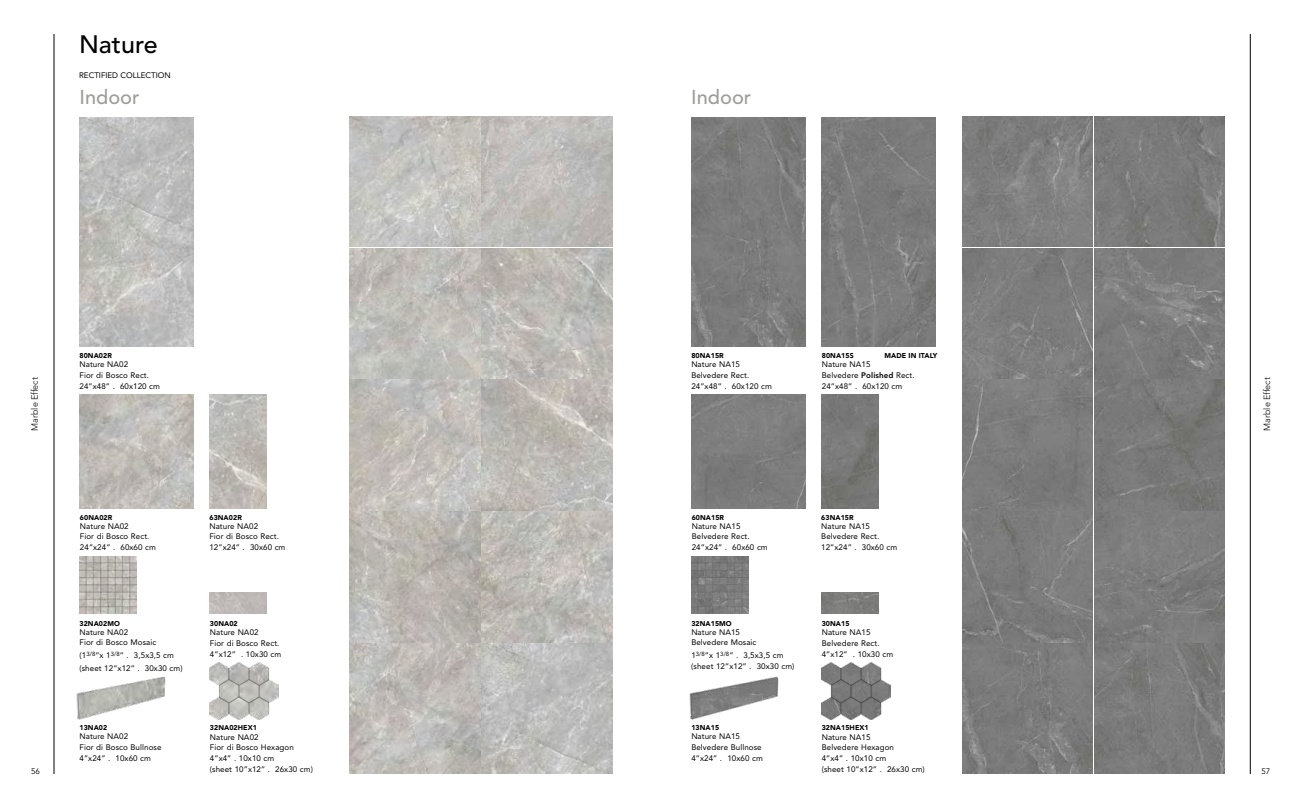
<style>
.page{position:relative;width:1304px;height:808px;background:#fff}
.page>*{position:absolute;margin:0;border:0;box-sizing:border-box;transform-origin:0 0}
.t1{font:500 25px "Avenir LT Std";color:#000}
.t2{font:500 20px "Avenir LT Std";color:#9d9d9c}
.t3{font:300 9px "Avenir LT Std";color:#000}
.t4{font:8px/10.7px "Avenir LT Std";letter-spacing:.01em;color:#000}
.t5{font:8px "Avenir LT Std";color:#000}
.t6{font:900 7px "Avenir LT Std";letter-spacing:.01em;color:#000}
.s1{font-weight:800}
</style>
<div class="page">
<img style="left:210px;top:593px;width:57px;height:21px">
<img style="left:79px;top:557px;width:57px;height:57px">
<img style="left:80px;top:118px;width:114px;height:228px">
<img style="left:209px;top:394px;width:57px;height:114px">
<img style="left:79px;top:394px;width:114px;height:114px">
<img style="left:209px;top:662px;width:70px;height:57px">
<img style="left:76px;top:676px;width:90px;height:44px">
<img style="left:482px;top:380px;width:130px;height:130px">
<img style="left:350px;top:380px;width:130px;height:130px">
<img style="left:350px;top:116px;width:130px;height:262px">
<img style="left:482px;top:116px;width:130px;height:262px">
<img style="left:350px;top:512px;width:130px;height:262px">
<img style="left:482px;top:512px;width:130px;height:262px">
<img style="left:962px;top:380px;width:263px;height:130px">
<img style="left:962px;top:116px;width:263px;height:262px">
<img style="left:962px;top:512px;width:263px;height:262px">
<img style="left:822px;top:593px;width:57px;height:21px">
<img style="left:691px;top:557px;width:57px;height:57px">
<img style="left:692px;top:118px;width:114px;height:228px">
<img style="left:821px;top:394px;width:57px;height:114px">
<div style="left:692px;top:394px;width:114px;height:114px;background:#7d7d7d"></div>
<img style="left:821px;top:662px;width:70px;height:57px">
<img style="left:689px;top:676px;width:90px;height:44px">
<img style="left:822px;top:118px;width:113px;height:228px">
<hr style="left:54px;top:34px;width:1px;height:740px;background:#000">
<hr style="left:1250px;top:34px;width:1px;height:740px;background:#000">
<h1 class="t1" style="left:79px;top:30px;width:80px">Nature</h1>
<p class="t4" style="left:79px;top:70px;width:93px">RECTIFIED COLLECTION</p>
<h2 class="t2" style="left:80px;top:86px;width:62px">Indoor</h2>
<h2 class="t2" style="left:691px;top:86px;width:62px">Indoor</h2>
<p class="t6" style="left:822px;top:351px;width:33px">80NA15S</p>
<p class="t6" style="left:884px;top:351px;width:54px">MADE IN ITALY</p>
<p class="t4" style="left:822px;top:359px;width:94px">Nature NA15<br>Belvedere <span class="s1">Polished</span> Rect.<br>24”x48” . 60x120 cm</p>
<p class="t6" style="left:80px;top:351px;width:34px">80NA02R</p>
<p class="t4" style="left:80px;top:359px;width:82px">Nature NA02<br>Fior di Bosco Rect.<br>24”x48” . 60x120 cm</p>
<p class="t6" style="left:691px;top:351px;width:34px">80NA15R</p>
<p class="t4" style="left:691px;top:359px;width:82px">Nature NA15<br>Belvedere Rect.<br>24”x48” . 60x120 cm</p>
<p class="t3" style="left:30px;top:431px;width:55px;rotate:-90deg">Marble Effect</p>
<p class="t3" style="left:1262px;top:431px;width:55px;rotate:-90deg">Marble Effect</p>
<p class="t6" style="left:80px;top:513px;width:34px">60NA02R</p>
<p class="t4" style="left:80px;top:521px;width:78px">Nature NA02<br>Fior di Bosco Rect.<br>24”x24” . 60x60 cm</p>
<p class="t6" style="left:209px;top:513px;width:34px">63NA02R</p>
<p class="t4" style="left:209px;top:521px;width:78px">Nature NA02<br>Fior di Bosco Rect.<br>12”x24” . 30x60 cm</p>
<p class="t6" style="left:80px;top:619px;width:42px">32NA02MO</p>
<p class="t4" style="left:80px;top:627px;width:78px">Nature NA02<br>Fior di Bosco Mosaic</p>
<p class="t4" style="left:80px;top:649px;width:105px;line-height:12.7px">(1<sup>3/8</sup>”x 1<sup>3/8</sup>” . 3,5x3,5 cm (sheet 12”x12” . 30x30 cm)</p>
<p class="t6" style="left:210px;top:619px;width:29px">30NA02</p>
<p class="t4" style="left:210px;top:627px;width:73px">Nature NA02<br>Fior di Bosco Rect.<br>4”x12” . 10x30 cm</p>
<p class="t6" style="left:692px;top:513px;width:34px">60NA15R</p>
<p class="t4" style="left:692px;top:521px;width:78px">Nature NA15<br>Belvedere Rect.<br>24”x24” . 60x60 cm</p>
<p class="t6" style="left:821px;top:513px;width:34px">63NA15R</p>
<p class="t4" style="left:821px;top:521px;width:78px">Nature NA15<br>Belvedere Rect.<br>12”x24” . 30x60 cm</p>
<p class="t6" style="left:691px;top:619px;width:42px">32NA15MO</p>
<p class="t4" style="left:691px;top:627px;width:67px">Nature NA15<br>Belvedere Mosaic</p>
<p class="t4" style="left:691px;top:650px;width:105px;line-height:11.3px">1<sup>3/8</sup>”x 1<sup>3/8</sup>” . 3,5x3,5 cm (sheet 12”x12” . 30x30 cm)</p>
<p class="t6" style="left:822px;top:619px;width:29px">30NA15</p>
<p class="t4" style="left:822px;top:627px;width:73px">Nature NA15<br>Belvedere Rect.<br>4”x12” . 10x30 cm</p>
<p class="t6" style="left:80px;top:723px;width:29px">13NA02</p>
<p class="t4" style="left:80px;top:731px;width:83px">Nature NA02<br>Fior di Bosco Bullnose<br>4”x24” . 10x60 cm</p>
<p class="t6" style="left:691px;top:723px;width:29px">13NA15</p>
<p class="t4" style="left:691px;top:731px;width:73px">Nature NA15<br>Belvedere Bullnose<br>4”x24” . 10x60 cm</p>
<p class="t6" style="left:210px;top:724px;width:49px">32NA02HEX1</p>
<p class="t4" style="left:210px;top:731px;width:105px">Nature NA02<br>Fior di Bosco Hexagon<br>4”x4” . 10x10 cm<br>(sheet 10”x12” . 26x30 cm)</p>
<p class="t6" style="left:822px;top:724px;width:49px">32NA15HEX1</p>
<p class="t4" style="left:822px;top:731px;width:105px">Nature NA15<br>Belvedere Hexagon<br>4”x4” . 10x10 cm<br>(sheet 10”x12” . 26x30 cm)</p>
<p class="t5" style="left:31px;top:766px;width:10px">56</p>
<p class="t5" style="left:1261px;top:766px;width:10px">57</p>
</div>
